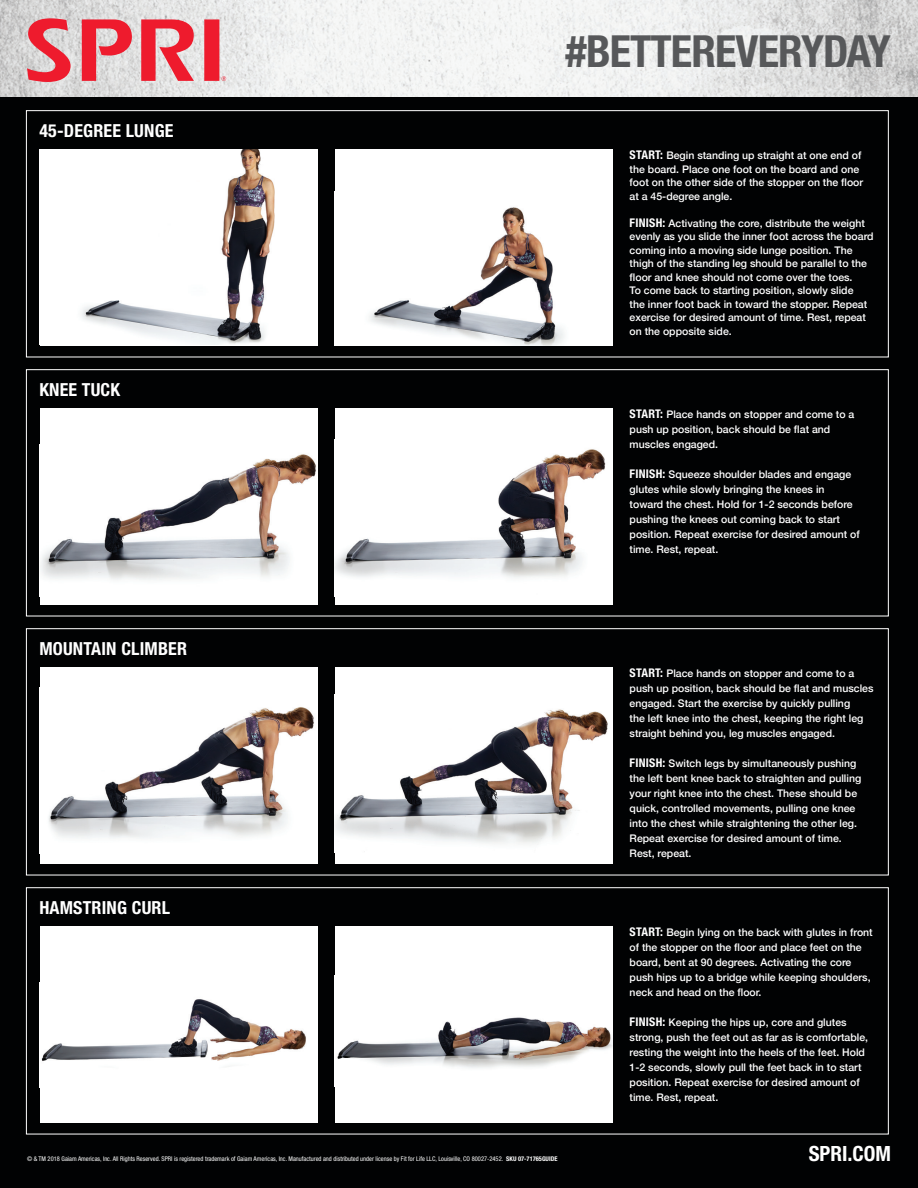
<style>
.page{position:relative;width:918px;height:1188px;background:#010203}
.page>*{position:absolute;margin:0;border:0;box-sizing:border-box;transform-origin:0 0}
.t1{font:700 condensed 44.4px "Helvetica Neue";letter-spacing:-.02em;color:#57585a}
.t2{font:700 condensed 21px "Helvetica Neue";color:#fff}
.t3{font:700 condensed 18px "Helvetica Neue LT Std";letter-spacing:.01em;color:#fff}
.t4{font:500 10.5px/15px "Helvetica Neue";color:#fff}
.t5{font:condensed 6.45px "Helvetica Neue";color:#fff}
.s1{font-weight:700;font-stretch:condensed;font-size:12px}
.s2{font-weight:700}
</style>
<div class="page">
<img style="left:0;top:0;width:918px;height:96px">
<svg style="left:27px;top:18px;width:199px;height:64px;background:#e5828a"></svg>
<div style="left:26px;top:110px;width:863px;height:247px;border:1px solid #fff"></div>
<img style="left:40px;top:149px;width:278px;height:196px">
<div style="left:335px;top:149px;width:278px;height:197px;background:#fff"></div>
<img style="left:369px;top:207px;width:195px;height:139px">
<div style="left:26px;top:369px;width:863px;height:247px;border:1px solid #fff"></div>
<div style="left:40px;top:408px;width:278px;height:197px;background:#fff"></div>
<img style="left:40px;top:454px;width:276px;height:126px">
<div style="left:335px;top:408px;width:278px;height:197px;background:#fff"></div>
<img style="left:335px;top:449px;width:271px;height:129px">
<div style="left:26px;top:628px;width:863px;height:248px;border:1px solid #fff"></div>
<div style="left:40px;top:667px;width:278px;height:197px;background:#fff"></div>
<img style="left:49px;top:707px;width:265px;height:131px">
<div style="left:335px;top:667px;width:278px;height:197px;background:#fff"></div>
<img style="left:335px;top:709px;width:273px;height:135px">
<div style="left:26px;top:887px;width:863px;height:248px;border:1px solid #fff"></div>
<div style="left:40px;top:926px;width:278px;height:197px;background:#fff"></div>
<img style="left:41px;top:999px;width:265px;height:62px">
<div style="left:335px;top:926px;width:278px;height:197px;background:#fff"></div>
<img style="left:337px;top:1017px;width:276px;height:51px">
<h3 class="t3" style="left:39px;top:120px;width:136px">45-DEGREE LUNGE</h3>
<h3 class="t3" style="left:39px;top:379px;width:82px">KNEE TUCK</h3>
<h1 class="t1" style="left:566px;top:24px;width:327px">#BETTEREVERYDAY</h1>
<p class="t4" style="left:630px;top:148px;width:235px;line-height:13.5px"><span class="s1">START:</span> Begin standing up straight at one end of the board. Place one foot on the board and one foot on the other side of the stopper on the floor at a 45-degree angle.</p>
<p class="t4" style="left:630px;top:215px;width:245px;line-height:13.5px"><span class="s1">FINISH:</span> Activating the core, distribute the weight evenly as you slide the inner foot across the board coming into a moving side lunge position. The thigh of the standing leg should be parallel to the floor and knee should not come over the toes.<br>To come back to starting position, slowly slide<br>the inner foot back in toward the stopper. Repeat exercise for desired amount of time. Rest, repeat on the opposite side.</p>
<p class="t4" style="left:630px;top:406px;width:226px"><span class="s1">START:</span> Place hands on stopper and come to a push up position, back should be flat and muscles engaged.</p>
<p class="t4" style="left:630px;top:466px;width:232px"><span class="s1">FINISH:</span> Squeeze shoulder blades and engage glutes while slowly bringing the knees in toward the chest. Hold for 1-2 seconds before pushing the knees out coming back to start position. Repeat exercise for desired amount of time. Rest, repeat.</p>
<h3 class="t3" style="left:39px;top:638px;width:149px">MOUNTAIN CLIMBER</h3>
<h3 class="t3" style="left:39px;top:897px;width:132px">HAMSTRING CURL</h3>
<p class="t5" style="left:27px;top:1155px;width:532px">© &amp; TM 2018 Gaiam Americas, Inc. All Rights Reserved. SPRI is registered trademark of Gaiam Americas, Inc. Manufactured and distributed under license by Fit for Life LLC, Louisville, CO 80027-2452. <span class="s2">SKU 07-71765GUIDE</span></p>
<p class="t4" style="left:630px;top:665px;width:245px"><span class="s1">START:</span> Place hands on stopper and come to a push up position, back should be flat and muscles engaged. Start the exercise by quickly pulling<br>the left knee into the chest, keeping the right leg straight behind you, leg muscles engaged.</p>
<p class="t4" style="left:630px;top:755px;width:233px"><span class="s1">FINISH:</span> Switch legs by simultaneously pushing the left bent knee back to straighten and pulling your right knee into the chest. These should be quick, controlled movements, pulling one knee into the chest while straightening the other leg.<br>Repeat exercise for desired amount of time.<br>Rest, repeat.</p>
<p class="t4" style="left:630px;top:924px;width:245px"><span class="s1">START:</span> Begin lying on the back with glutes in front of the stopper on the floor and place feet on the board, bent at 90 degrees. Activating the core push hips up to a bridge while keeping shoulders, neck and head on the floor.</p>
<p class="t4" style="left:630px;top:1014px;width:240px"><span class="s1">FINISH:</span> Keeping the hips up, core and glutes strong, push the feet out as far as is comfortable, resting the weight into the heels of the feet. Hold 1-2 seconds, slowly pull the feet back in to start position. Repeat exercise for desired amount of time. Rest, repeat.</p>
<h2 class="t2" style="left:809px;top:1140px;width:84px">SPRI.COM</h2>
</div>
